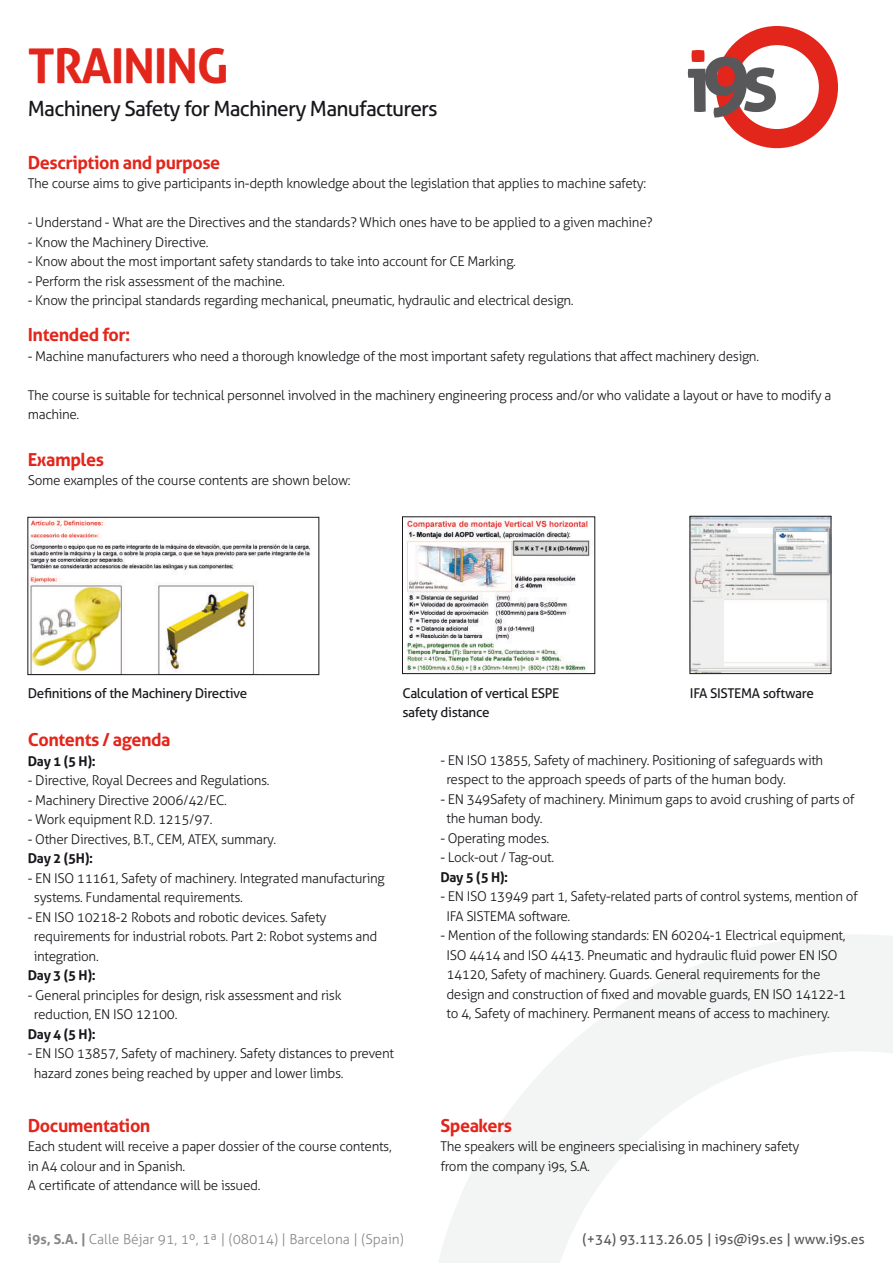
<style>
.page{position:relative;width:893px;height:1263px;background:#fff}
.page>*{position:absolute;margin:0;border:0;box-sizing:border-box;transform-origin:0 0}
.t1{font:700 48px "Aller";letter-spacing:-.03em;color:#e2261c}
.t2{font:21px "Aller";letter-spacing:-.035em;color:#1a171c}
.t3{font:700 18px "Aller";letter-spacing:-.025em;color:#e2261c}
.t4{font:300 13.8px "Aller";color:#87888a}
.t5{font:13.8px "Aller";color:#58585a}
.t6{font:300 13.5px/19.5px "Aller";letter-spacing:-.025em;color:#1a171c}
.t7{font:13.5px/19.5px "Aller";letter-spacing:-.025em;color:#1a171c}
.t8{font:700 13.5px "Aller";letter-spacing:-.025em;color:#1a171c}
.s1{font-weight:700}
</style>
<div class="page">
<svg style="left:439px;top:935px;width:454px;height:328px"></svg>
<div style="left:716px;top:26px;width:122px;height:122px;border:19px solid #e2261c;border-radius:50%"></div>
<svg style="left:688px;top:50px;width:88px;height:68px"></svg>
<img style="left:406px;top:517px;width:190px;height:157px">
<img style="left:692px;top:518px;width:137px;height:154px">
<div style="left:402px;top:516px;width:193px;height:158px;border:1px solid #1a171c"></div>
<div style="left:690px;top:516px;width:141px;height:158px;border:1px solid #1a171c"></div>
<img style="left:29px;top:519px;width:282px;height:154px">
<div style="left:27px;top:517px;width:292px;height:158px;border:1px solid #1a171c"></div>
<h1 class="t1" style="left:28px;top:36px;width:203px">TRAINING</h1>
<h2 class="t2" style="left:28px;top:95px;width:411px">Machinery Safety for Machinery Manufacturers</h2>
<h3 class="t3" style="left:28px;top:151px;width:194px">Description and purpose</h3>
<p class="t6" style="left:28px;top:174px;width:620px">The course aims to give participants in-depth knowledge about the legislation that applies to machine safety:</p>
<p class="t6" style="left:28px;top:213px;width:626px">- Understand - What are the Directives and the standards? Which ones have to be applied to a given machine?</p>
<p class="t6" style="left:28px;top:232px;width:182px">- Know the Machinery Directive.</p>
<p class="t6" style="left:28px;top:252px;width:489px">- Know about the most important safety standards to take into account for CE Marking.</p>
<p class="t6" style="left:28px;top:271px;width:259px">- Perform the risk assessment of the machine.</p>
<p class="t6" style="left:28px;top:291px;width:547px">- Know the principal standards regarding mechanical, pneumatic, hydraulic and electrical design.</p>
<h3 class="t3" style="left:28px;top:324px;width:104px">Intended for:</h3>
<p class="t6" style="left:28px;top:346px;width:733px">- Machine manufacturers who need a thorough knowledge of the most important safety regulations that affect machinery design.</p>
<p class="t6" style="left:28px;top:385px;width:805px">The course is suitable for technical personnel involved in the machinery engineering process and/or who validate a layout or have to modify a machine.</p>
<h3 class="t3" style="left:28px;top:448px;width:78px">Examples</h3>
<p class="t6" style="left:28px;top:471px;width:324px">Some examples of the course contents are shown below:</p>
<p class="t7" style="left:28px;top:683px;width:221px">Definitions of the Machinery Directive</p>
<p class="t7" style="left:402px;top:683px;width:159px">Calculation of vertical ESPE safety distance</p>
<p class="t7" style="left:690px;top:683px;width:125px">IFA SISTEMA software</p>
<h3 class="t3" style="left:28px;top:729px;width:144px">Contents / agenda</h3>
<p class="t8" style="left:28px;top:753px;width:69px">Day 1 (5 H):</p>
<p class="t6" style="left:28px;top:771px;width:243px">- Directive, Royal Decrees and Regulations.</p>
<p class="t6" style="left:28px;top:790px;width:200px">- Machinery Directive 2006/42/EC.</p>
<p class="t6" style="left:28px;top:810px;width:186px">- Work equipment R.D. 1215/97.</p>
<p class="t6" style="left:28px;top:829px;width:250px">- Other Directives, B.T., CEM, ATEX, summary.</p>
<p class="t8" style="left:28px;top:850px;width:67px">Day 2 (5H):</p>
<p class="t6" style="left:34px;top:868px;width:352px;text-indent:-6px">- EN ISO 11161, Safety of machinery. Integrated manufacturing systems. Fundamental requirements.</p>
<p class="t6" style="left:34px;top:907px;width:345px;text-indent:-6px">- EN ISO 10218-2 Robots and robotic devices. Safety requirements for industrial robots. Part 2: Robot systems and integration.</p>
<p class="t8" style="left:28px;top:967px;width:69px">Day 3 (5 H):</p>
<p class="t6" style="left:34px;top:985px;width:309px;text-indent:-6px">- General principles for design, risk assessment and risk reduction, EN ISO 12100.</p>
<p class="t8" style="left:28px;top:1025px;width:69px">Day 4 (5 H):</p>
<p class="t6" style="left:34px;top:1044px;width:362px;text-indent:-6px">- EN ISO 13857, Safety of machinery. Safety distances to prevent hazard zones being reached by upper and lower limbs.</p>
<h3 class="t3" style="left:28px;top:1114px;width:124px">Documentation</h3>
<p class="t6" style="left:28px;top:1137px;width:365px">Each student will receive a paper dossier of the course contents, in A4 colour and in Spanish.<br>A certificate of attendance will be issued.</p>
<p class="t6" style="left:446px;top:750px;width:378px;text-indent:-6px">- EN ISO 13855, Safety of machinery. Positioning of safeguards with respect to the approach speeds of parts of the human body.</p>
<p class="t6" style="left:446px;top:789px;width:410px;text-indent:-6px">- EN 349Safety of machinery. Minimum gaps to avoid crushing of parts of the human body.</p>
<p class="t6" style="left:440px;top:828px;width:110px">- Operating modes.</p>
<p class="t6" style="left:440px;top:847px;width:115px">- Lock-out / Tag-out.</p>
<p class="t8" style="left:440px;top:868px;width:69px">Day 5 (5 H):</p>
<p class="t6" style="left:446px;top:886px;width:413px;text-indent:-6px">- EN ISO 13949 part 1, Safety-related parts of control systems, mention of<br>IFA SISTEMA software.</p>
<p class="t6" style="left:446px;top:925px;width:401px;text-indent:-6px">- Mention of the following standards: EN 60204-1 Electrical equipment, ISO 4414 and ISO 4413. Pneumatic and hydraulic fluid power EN ISO 14120, Safety of machinery. Guards. General requirements for the design and construction of fixed and movable guards, EN ISO 14122-1 to 4, Safety of machinery. Permanent means of access to machinery.</p>
<h3 class="t3" style="left:440px;top:1114px;width:73px">Speakers</h3>
<p class="t6" style="left:440px;top:1137px;width:360px">The speakers will be engineers specialising in machinery safety from the company i9s, S.A.</p>
<p class="t4" style="left:28px;top:1230px;width:377px"><span class="s1">i9s, S.A. |</span> Calle Béjar 91, 1º, 1ª | (08014) | Barcelona | (Spain)</p>
<p class="t5" style="left:582px;top:1230px;width:284px">(+34) 93.113.26.05 | i9s@i9s.es | www.i9s.es</p>
</div>
